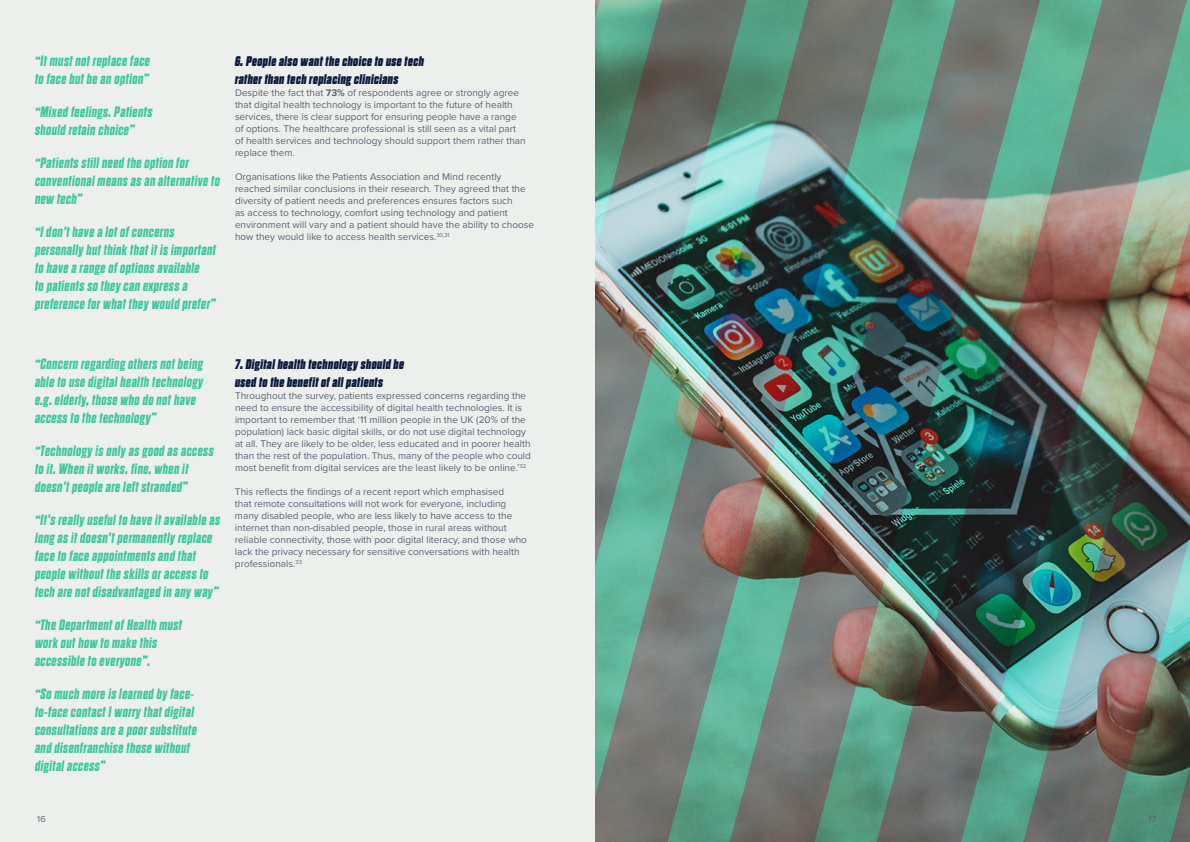
<style>
.page{position:relative;width:1190px;height:842px;background:#edefed}
.page>*{position:absolute;margin:0;border:0;box-sizing:border-box;transform-origin:0 0}
.Quote_2{font:italic 700 expanded 15px/18px "Dharma Gothic E";letter-spacing:.03em;color:#40c7a0}
.Heading_4__diagrams{font:italic 800 14px/18px "Dharma Gothic E";letter-spacing:.03em;color:#0e1b3f}
.Body{font:10px/12px "Proxima Nova";color:#5a6473}
.t1{font:9px "Proxima Nova";color:#5a6473}
.s1{font-weight:700}
</style>
<div class="page">
<svg style="left:595px;top:0;width:15px;height:842px;background:#709a8b"></svg>
<img style="left:610px;top:0;width:137px;height:842px">
<img style="left:747px;top:0;width:443px;height:842px">
<p class="Quote_2" style="left:35px;top:52px;width:116px">“It must not replace face to face but be an option”</p>
<p class="Quote_2" style="left:35px;top:103px;width:119px">“Mixed feelings. Patients should retain choice”</p>
<p class="Quote_2" style="left:35px;top:154px;width:186px">“Patients still need the option for conventional means as an alternative to new tech”</p>
<p class="Quote_2" style="left:35px;top:223px;width:182px">“I don't have a lot of concerns personally but think that it is important to have a range of options available<br>to patients so they can express a preference for what they would prefer”</p>
<p class="Heading_4__diagrams" style="left:235px;top:53px;width:190px">6. People also want the choice to use tech rather than tech replacing clinicians</p>
<p class="Body" style="left:235px;top:86px;width:292px">Despite the fact that <span class="s1">73%</span> of respondents agree or strongly agree that digital health technology is important to the future of health services, there is clear support for ensuring people have a range of options. The healthcare professional is still seen as a vital part of health services and technology should support them rather than replace them.</p>
<p class="Body" style="left:235px;top:170px;width:301px">Organisations like the Patients Association and Mind recently reached similar conclusions in their research. They agreed that the diversity of patient needs and preferences ensures factors such<br>as access to technology, comfort using technology and patient environment will vary and a patient should have the ability to choose how they would like to access health services.<sup>30,31</sup></p>
<p class="Quote_2" style="left:35px;top:355px;width:170px">“Concern regarding others not being able to use digital health technology e.g. elderly, those who do not have access to the technology”</p>
<p class="Quote_2" style="left:35px;top:442px;width:180px">“Technology is only as good as access to it. When it works, fine, when it doesn't people are left stranded”</p>
<p class="Quote_2" style="left:35px;top:511px;width:186px">“It's really useful to have it available as long as it doesn't permanently replace face to face appointments and that people without the skills or access to tech are not disadvantaged in any way”</p>
<p class="Quote_2" style="left:35px;top:616px;width:149px">“The Department of Health must work out how to make this accessible to everyone”.</p>
<p class="Quote_2" style="left:35px;top:685px;width:163px">“So much more is learned by face&shy;to-face contact I worry that digital consultations are a poor substitute and disenfranchise those without digital access”</p>
<p class="Heading_4__diagrams" style="left:235px;top:356px;width:171px">7. Digital health technology should be used to the benefit of all patients</p>
<p class="Body" style="left:235px;top:389px;width:297px">Throughout the survey, patients expressed concerns regarding the need to ensure the accessibility of digital health technologies. It is important to remember that ‘11 million people in the UK (20% of the population) lack basic digital skills, or do not use digital technology at all. They are likely to be older, less educated and in poorer health than the rest of the population. Thus, many of the people who could most benefit from digital services are the least likely to be online.’<sup>32</sup></p>
<p class="Body" style="left:235px;top:485px;width:293px">This reflects the findings of a recent report which emphasised<br>that remote consultations will not work for everyone, including many disabled people, who are less likely to have access to the internet than non-disabled people, those in rural areas without reliable connectivity, those with poor digital literacy, and those who lack the privacy necessary for sensitive conversations with health professionals.<sup>33</sup></p>
<p class="t1" style="left:37px;top:812px;width:10px">16</p>
<p class="t1" style="left:1149px;top:812px;width:9px">17</p>
</div>
